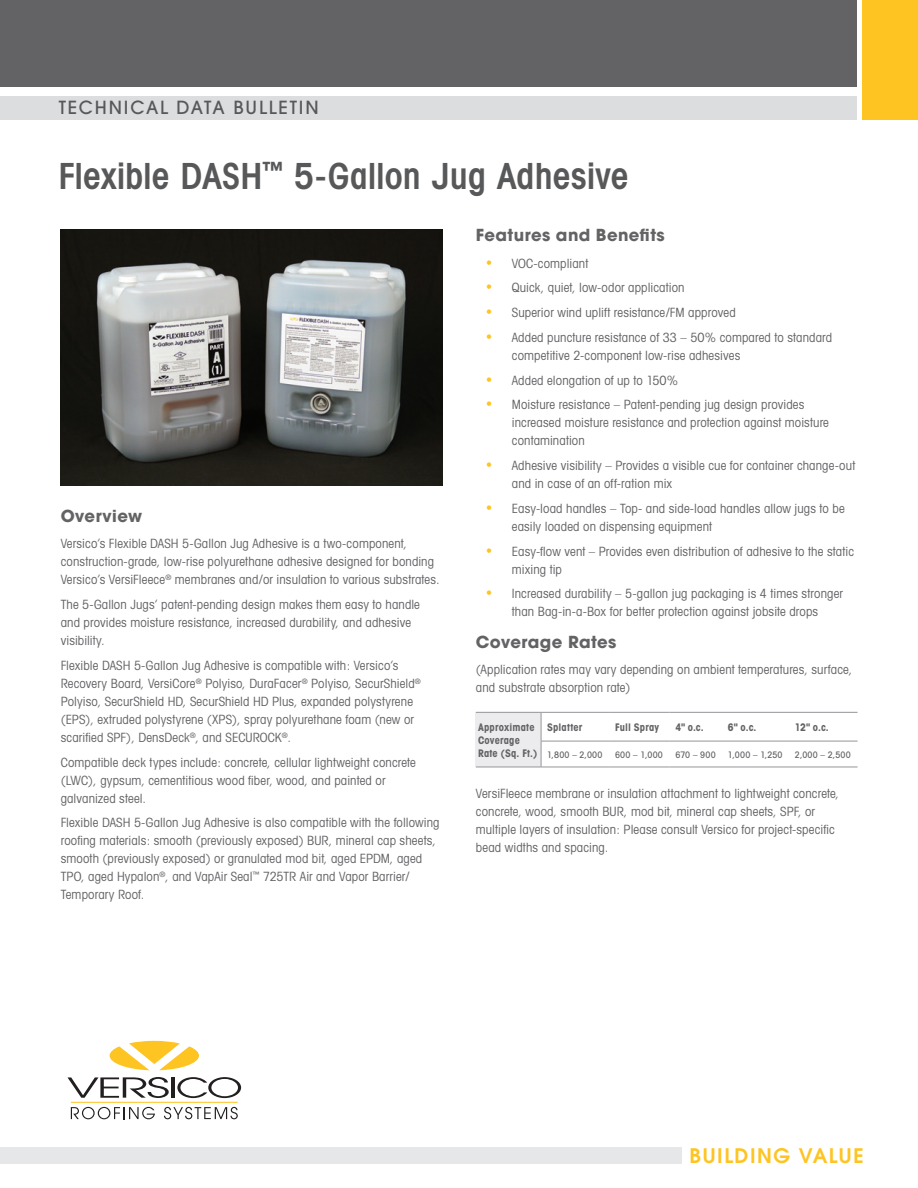
<style>
.page{position:relative;width:918px;height:1188px;background:#fff}
.page>*{position:absolute;margin:0;border:0;box-sizing:border-box;transform-origin:0 0}
.t1{font:600 condensed 36px "Avant Garde";letter-spacing:.005em;color:#57585a}
.t2{font:600 19.95px "Avant Garde";letter-spacing:.075em;color:#fec422}
.t3{font:500 18px "Avant Garde";letter-spacing:.1em;color:#57585a}
.Body_Copy{font:700 16.5px "Avant Garde";letter-spacing:.025em;color:#636366}
.t4{font:condensed 12.75px/18px "Avant Garde";letter-spacing:.01em;color:#636366}
.t5{font:700 condensed 10.5px/12.9px "Avant Garde";letter-spacing:.02em;color:#636366}
.t6{font:500 condensed 9px "Avant Garde";letter-spacing:.025em;color:#636366}
.s1{font-stretch:normal;font-size:14.25px;color:#fec422}
</style>
<div class="page">
<img style="left:61px;top:230px;width:381px;height:256px">
<div style="left:0;top:1147px;width:681px;height:17px;background:#e6e7e9"></div>
<div style="left:0;top:96px;width:856px;height:23px;background:#dcdddf"></div>
<div style="left:0;top:0;width:856px;height:87px;background:#636366"></div>
<div style="left:863px;top:0;width:55px;height:119px;background:#fec422"></div>
<svg style="left:71px;top:1107px;width:84px;height:12px"></svg>
<svg style="left:164px;top:1107px;width:74px;height:12px"></svg>
<svg style="left:177px;top:1077px;width:64px;height:21px"></svg>
<hr style="left:171px;top:1077px;width:4px;height:21px;background:#231f20">
<svg style="left:68px;top:1077px;width:101px;height:21px"></svg>
<hr style="left:71px;top:1102px;width:166px;height:1px;background:#fec422">
<svg style="left:110px;top:1041px;width:89px;height:29px"></svg>
<div style="left:476px;top:712px;width:65px;height:55px;background:#ececee"></div>
<hr style="left:541px;top:712px;width:68px;height:1px;background:#939598">
<hr style="left:609px;top:712px;width:60px;height:1px;background:#939598">
<hr style="left:669px;top:712px;width:53px;height:1px;background:#939598">
<hr style="left:722px;top:712px;width:67px;height:1px;background:#939598">
<hr style="left:789px;top:712px;width:69px;height:1px;background:#939598">
<hr style="left:541px;top:741px;width:68px;height:1px;background:#939598">
<hr style="left:609px;top:741px;width:60px;height:1px;background:#939598">
<hr style="left:669px;top:741px;width:53px;height:1px;background:#939598">
<hr style="left:722px;top:741px;width:67px;height:1px;background:#939598">
<hr style="left:789px;top:741px;width:69px;height:1px;background:#939598">
<hr style="left:541px;top:767px;width:68px;height:1px;background:#939598">
<hr style="left:609px;top:767px;width:60px;height:1px;background:#939598">
<hr style="left:669px;top:767px;width:53px;height:1px;background:#939598">
<hr style="left:722px;top:767px;width:67px;height:1px;background:#939598">
<hr style="left:789px;top:767px;width:69px;height:1px;background:#939598">
<hr style="left:476px;top:712px;width:65px;height:1px;background:#939598">
<svg style="left:541px;top:713px;width:1px;height:54px"></svg>
<hr style="left:476px;top:767px;width:65px;height:1px;background:#939598">
<p class="t3" style="left:59px;top:97px;width:261px">TECHNICAL DATA BULLETIN</p>
<p class="t1" style="left:59px;top:154px;width:571px">Flexible DASH<sup>™</sup> 5-Gallon Jug Adhesive</p>
<p class="Body_Copy" style="left:61px;top:505px;width:83px">Overview</p>
<p class="t4" style="left:61px;top:535px;width:380px">Versico’s Flexible DASH 5-Gallon Jug Adhesive is a two-component, construction-grade, low-rise polyurethane adhesive designed for bonding<br>Versico’s VersiFleece<sup>®</sup> membranes and/or insulation to various substrates.</p>
<p class="t4" style="left:61px;top:595px;width:361px">The 5-Gallon Jugs’ patent-pending design makes them easy to handle and provides moisture resistance, increased durability, and adhesive visibility.</p>
<p class="t4" style="left:61px;top:656px;width:362px">Flexible DASH 5-Gallon Jug Adhesive is compatible with: Versico’s Recovery Board, VersiCore<sup>®</sup> Polyiso, DuraFacer<sup>®</sup> Polyiso, SecurShield<sup>® </sup>Polyiso, SecurShield HD, SecurShield HD Plus, expanded polystyrene (EPS), extruded polystyrene (XPS), spray polyurethane foam (new or scarified SPF), DensDeck<sup>®</sup>, and SECUROCK<sup>®</sup>.</p>
<p class="t4" style="left:61px;top:753px;width:357px">Compatible deck types include: concrete, cellular lightweight concrete (LWC), gypsum, cementitious wood fiber, wood, and painted or galvanized steel.</p>
<p class="t4" style="left:61px;top:814px;width:380px">Flexible DASH 5-Gallon Jug Adhesive is also compatible with the following roofing materials: smooth (previously exposed) BUR, mineral cap sheets, smooth (previously exposed) or granulated mod bit, aged EPDM, aged TPO, aged Hypalon<sup>®</sup>, and VapAir Seal<sup>™</sup> 725TR Air and Vapor Barrier/ Temporary Roof.</p>
<p class="Body_Copy" style="left:476px;top:225px;width:190px">Features and Benefits</p>
<p class="t4" style="left:485px;top:254px;width:105px"><span class="s1">•</span> VOC-compliant</p>
<p class="t4" style="left:485px;top:279px;width:201px"><span class="s1">•</span> Quick, quiet, low-odor application</p>
<p class="t4" style="left:485px;top:303px;width:252px"><span class="s1">•</span> Superior wind uplift resistance/FM approved</p>
<p class="t4" style="left:512px;top:328px;width:322px;text-indent:-27px"><span class="s1">•</span> Added puncture resistance of 33 – 50% compared to standard competitive 2-component low-rise adhesives</p>
<p class="t4" style="left:485px;top:371px;width:195px"><span class="s1">•</span> Added elongation of up to 150%</p>
<p class="t4" style="left:512px;top:396px;width:319px;text-indent:-27px"><span class="s1">•</span> Moisture resistance – Patent-pending jug design provides increased moisture resistance and protection against moisture contamination</p>
<p class="t4" style="left:512px;top:456px;width:345px;text-indent:-27px"><span class="s1">•</span> Adhesive visibility – Provides a visible cue for container change-out and in case of an off-ration mix</p>
<p class="t4" style="left:512px;top:499px;width:334px;text-indent:-27px"><span class="s1">•</span> Easy-load handles – Top- and side-load handles allow jugs to be easily loaded on dispensing equipment</p>
<p class="t4" style="left:512px;top:542px;width:344px;text-indent:-27px"><span class="s1">•</span> Easy-flow vent – Provides even distribution of adhesive to the static mixing tip</p>
<p class="t4" style="left:485px;top:585px;width:360px;text-align:center"><span class="s1">•</span> Increased durability – 5-gallon jug packaging is 4 times stronger than Bag-in-a-Box for better protection against jobsite drops</p>
<p class="Body_Copy" style="left:476px;top:631px;width:142px">Coverage Rates</p>
<p class="t4" style="left:476px;top:660px;width:378px">(Application rates may vary depending on ambient temperatures, surface, and substrate absorption rate)</p>
<p class="t5" style="left:478px;top:721px;width:58px">Approximate</p>
<p class="t5" style="left:478px;top:733px;width:61px">Coverage<br>Rate (Sq. Ft.)</p>
<p class="t5" style="left:547px;top:720px;width:37px">Splatter</p>
<p class="t5" style="left:615px;top:720px;width:46px">Full Spray</p>
<p class="t5" style="left:675px;top:720px;width:30px">4" o.c.</p>
<p class="t5" style="left:728px;top:720px;width:30px">6" o.c.</p>
<p class="t5" style="left:795px;top:720px;width:35px">12" o.c.</p>
<p class="t6" style="left:547px;top:749px;width:57px">1,800 – 2,000</p>
<p class="t6" style="left:615px;top:749px;width:49px">600 – 1,000</p>
<p class="t6" style="left:675px;top:749px;width:42px">670 – 900</p>
<p class="t6" style="left:728px;top:749px;width:56px">1,000 – 1,250</p>
<p class="t6" style="left:795px;top:749px;width:57px">2,000 – 2,500</p>
<p class="t4" style="left:476px;top:784px;width:365px">VersiFleece membrane or insulation attachment to lightweight concrete, concrete, wood, smooth BUR, mod bit, mineral cap sheets, SPF, or multiple layers of insulation: Please consult Versico for project-specific bead widths and spacing.</p>
<p class="t2" style="left:690px;top:1142px;width:176px">BUILDING VALUE</p>
</div>
